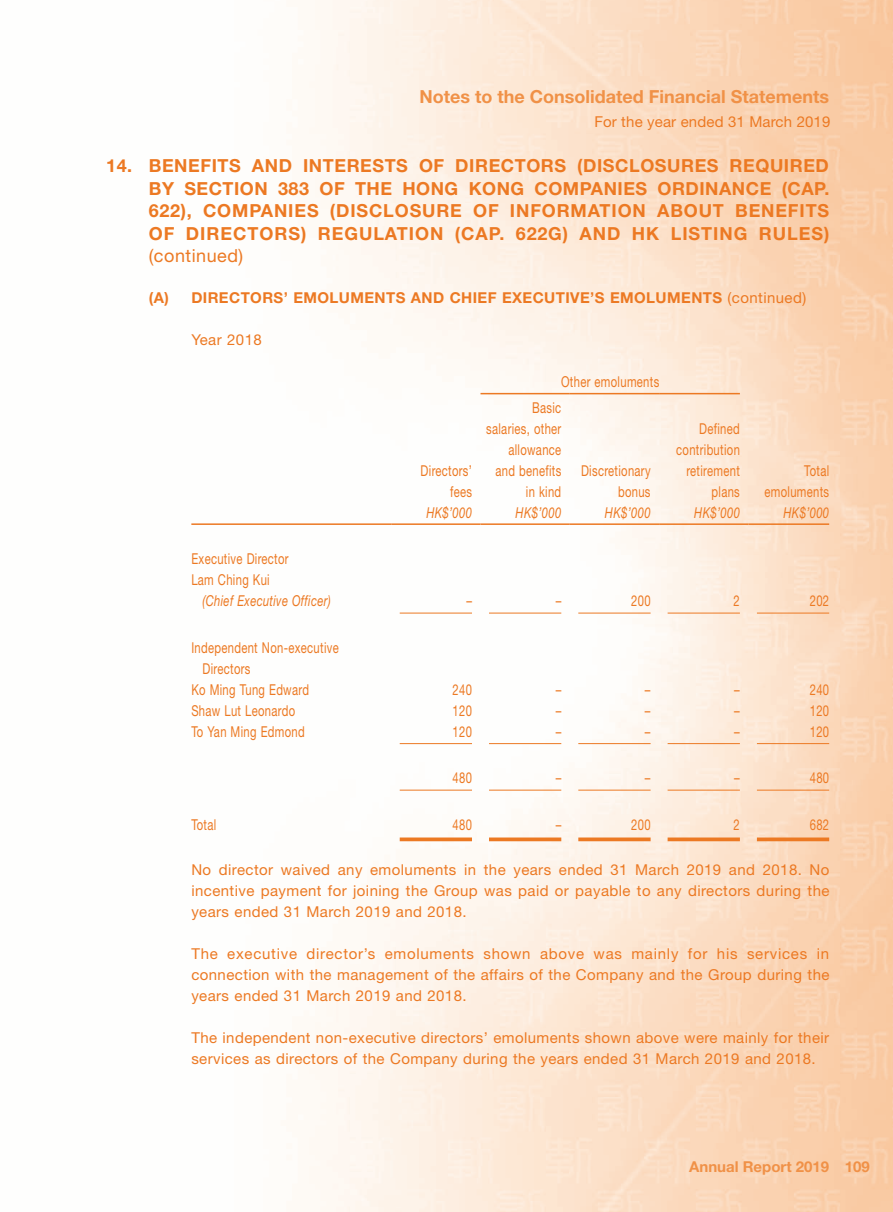
<style>
.page{position:relative;width:893px;height:1212px;background:#fff}
.page>*{position:absolute;margin:0;border:0;box-sizing:border-box;transform-origin:0 0}
.t1{font:700 18px/22.5px "Helvetica Neue LT Std";letter-spacing:.055em;color:#ec7923;text-align:justify}
.t2{font:700 18px "Helvetica Neue LT Std";color:#f09147}
.t3{font:18px "Helvetica Neue LT Std";letter-spacing:.03em;color:#ec7923}
.t4{font:15px/21px "Helvetica Neue LT Std";letter-spacing:.03em;color:#ec7923;text-align:justify}
.t5{font:15px/25.5px "Helvetica Neue LT Std";letter-spacing:.03em;color:#ec7923;scale:.75 1}
.t6{font:700 15px "Helvetica Neue LT Std";letter-spacing:.03em;color:#ec7923}
.t7{font:italic 15px "Helvetica Neue LT Std";letter-spacing:.03em;color:#ec7923;scale:.75 1}
.t8{font:15px "Helvetica Neue LT Std";letter-spacing:.01em;color:#ec7923}
.t9{font:700 15px "Helvetica Neue LT Std";color:#f09147}
.s1{font-weight:400}
</style>
<div class="page">
<hr style="left:480px;top:393px;width:90px;height:1px;background:#ec7923">
<hr style="left:570px;top:393px;width:89px;height:1px;background:#ec7923">
<hr style="left:659px;top:393px;width:81px;height:1px;background:#ec7923">
<hr style="left:191px;top:523px;width:200px;height:2px;background:#ec7923">
<hr style="left:391px;top:523px;width:89px;height:2px;background:#ec7923">
<hr style="left:480px;top:523px;width:90px;height:2px;background:#ec7923">
<hr style="left:570px;top:523px;width:89px;height:2px;background:#ec7923">
<hr style="left:659px;top:523px;width:89px;height:2px;background:#ec7923">
<hr style="left:748px;top:523px;width:81px;height:2px;background:#ec7923">
<hr style="left:400px;top:613px;width:72px;height:1px;background:#ec7923">
<hr style="left:489px;top:613px;width:72px;height:1px;background:#ec7923">
<hr style="left:578px;top:613px;width:73px;height:1px;background:#ec7923">
<hr style="left:668px;top:613px;width:72px;height:1px;background:#ec7923">
<hr style="left:757px;top:613px;width:72px;height:1px;background:#ec7923">
<hr style="left:400px;top:743px;width:72px;height:1px;background:#ec7923">
<hr style="left:489px;top:743px;width:72px;height:1px;background:#ec7923">
<hr style="left:578px;top:743px;width:73px;height:1px;background:#ec7923">
<hr style="left:668px;top:743px;width:72px;height:1px;background:#ec7923">
<hr style="left:757px;top:743px;width:72px;height:1px;background:#ec7923">
<hr style="left:400px;top:790px;width:72px;height:1px;background:#ec7923">
<hr style="left:489px;top:790px;width:72px;height:1px;background:#ec7923">
<hr style="left:578px;top:790px;width:73px;height:1px;background:#ec7923">
<hr style="left:668px;top:790px;width:72px;height:1px;background:#ec7923">
<hr style="left:757px;top:790px;width:72px;height:1px;background:#ec7923">
<svg style="left:400px;top:837px;width:72px;height:4px"></svg>
<svg style="left:489px;top:837px;width:72px;height:4px"></svg>
<svg style="left:578px;top:837px;width:73px;height:4px"></svg>
<svg style="left:668px;top:837px;width:72px;height:4px"></svg>
<svg style="left:757px;top:837px;width:72px;height:4px"></svg>
<p class="t2" style="left:420px;top:86px;width:411px">Notes to the Consolidated Financial Statements</p>
<p class="t8" style="left:594px;top:113px;width:238px">For the year ended 31 March 2019</p>
<p class="t1" style="left:149px;top:154px;width:682px;text-indent:-43px">14. BENEFITS AND INTERESTS OF DIRECTORS (DISCLOSURES REQUIRED BY SECTION 383 OF THE HONG KONG COMPANIES ORDINANCE (CAP.<br>622), COMPANIES (DISCLOSURE OF INFORMATION ABOUT BENEFITS OF DIRECTORS) REGULATION (CAP. 622G) AND HK LISTING RULES)</p>
<p class="t3" style="left:149px;top:245px;width:96px">(continued)</p>
<p class="t6" style="left:149px;top:289px;width:659px">(A) DIRECTORS’ EMOLUMENTS AND CHIEF EXECUTIVE’S EMOLUMENTS <span class="s1">(continued)</span></p>
<p class="t4" style="left:191px;top:329px;width:72px">Year 2018</p>
<p class="t5" style="left:532px;top:369px;width:171px;text-indent:29px">Other emoluments<br>Basic</p>
<p class="t5" style="left:486px;top:416px;width:102px">salaries, other</p>
<p class="t5" style="left:699px;top:416px;width:56px">Defined</p>
<p class="t5" style="left:508px;top:437px;width:72px">allowance</p>
<p class="t5" style="left:676px;top:437px;width:86px">contribution</p>
<p class="t5" style="left:421px;top:458px;width:70px">Directors’</p>
<p class="t5" style="left:495px;top:458px;width:89px">and benefits</p>
<p class="t5" style="left:581px;top:458px;width:94px">Discretionary</p>
<p class="t5" style="left:686px;top:458px;width:73px">retirement</p>
<p class="t5" style="left:804px;top:458px;width:35px">Total</p>
<p class="t5" style="left:450px;top:479px;width:31px">fees</p>
<p class="t5" style="left:526px;top:479px;width:49px">in kind</p>
<p class="t5" style="left:618px;top:479px;width:45px">bonus</p>
<p class="t5" style="left:712px;top:479px;width:39px">plans</p>
<p class="t5" style="left:764px;top:479px;width:88px">emoluments</p>
<p class="t7" style="left:426px;top:503px;width:62px">HK$’000</p>
<p class="t7" style="left:516px;top:503px;width:62px">HK$’000</p>
<p class="t7" style="left:605px;top:503px;width:62px">HK$’000</p>
<p class="t7" style="left:694px;top:503px;width:62px">HK$’000</p>
<p class="t7" style="left:783px;top:503px;width:62px">HK$’000</p>
<p class="t5" style="left:191px;top:548px;width:131px;line-height:21px">Executive Director<br>Lam Ching Kui</p>
<p class="t7" style="left:203px;top:592px;width:172px">(Chief Executive Officer)</p>
<p class="t5" style="left:466px;top:588px;width:9px">–</p>
<p class="t5" style="left:556px;top:588px;width:9px">–</p>
<p class="t5" style="left:631px;top:588px;width:27px">200</p>
<p class="t5" style="left:734px;top:588px;width:10px">2</p>
<p class="t5" style="left:810px;top:588px;width:27px">202</p>
<p class="t5" style="left:191px;top:635px;width:198px">Independent Non-executive</p>
<p class="t5" style="left:203px;top:656px;width:65px">Directors</p>
<p class="t5" style="left:191px;top:677px;width:158px">Ko Ming Tung Edward</p>
<p class="t5" style="left:453px;top:677px;width:27px">240</p>
<p class="t5" style="left:556px;top:677px;width:9px">–</p>
<p class="t5" style="left:645px;top:677px;width:9px">–</p>
<p class="t5" style="left:734px;top:677px;width:9px">–</p>
<p class="t5" style="left:810px;top:677px;width:27px">240</p>
<p class="t5" style="left:191px;top:698px;width:140px">Shaw Lut Leonardo</p>
<p class="t5" style="left:453px;top:698px;width:27px">120</p>
<p class="t5" style="left:556px;top:698px;width:9px">–</p>
<p class="t5" style="left:645px;top:698px;width:9px">–</p>
<p class="t5" style="left:734px;top:698px;width:9px">–</p>
<p class="t5" style="left:810px;top:698px;width:27px">120</p>
<p class="t5" style="left:191px;top:719px;width:153px">To Yan Ming Edmond</p>
<p class="t5" style="left:453px;top:719px;width:27px">120</p>
<p class="t5" style="left:556px;top:719px;width:9px">–</p>
<p class="t5" style="left:645px;top:719px;width:9px">–</p>
<p class="t5" style="left:734px;top:719px;width:9px">–</p>
<p class="t5" style="left:810px;top:719px;width:27px">120</p>
<p class="t5" style="left:453px;top:765px;width:27px">480</p>
<p class="t5" style="left:556px;top:765px;width:9px">–</p>
<p class="t5" style="left:645px;top:765px;width:9px">–</p>
<p class="t5" style="left:734px;top:765px;width:9px">–</p>
<p class="t5" style="left:810px;top:765px;width:27px">480</p>
<p class="t5" style="left:191px;top:812px;width:35px">Total</p>
<p class="t5" style="left:453px;top:812px;width:27px">480</p>
<p class="t5" style="left:556px;top:812px;width:9px">–</p>
<p class="t5" style="left:631px;top:812px;width:27px">200</p>
<p class="t5" style="left:734px;top:812px;width:10px">2</p>
<p class="t5" style="left:810px;top:812px;width:27px">682</p>
<p class="t4" style="left:191px;top:859px;width:640px">No director waived any emoluments in the years ended 31 March 2019 and 2018. No incentive payment for joining the Group was paid or payable to any directors during the years ended 31 March 2019 and 2018.</p>
<p class="t4" style="left:191px;top:943px;width:640px">The executive director’s emoluments shown above was mainly for his services in connection with the management of the affairs of the Company and the Group during the years ended 31 March 2019 and 2018.</p>
<p class="t4" style="left:191px;top:1027px;width:639px">The independent non-executive directors’ emoluments shown above were mainly for their services as directors of the Company during the years ended 31 March 2019 and 2018.</p>
<p class="t9" style="left:689px;top:1157px;width:182px">Annual Report 2019 109</p>
</div>
